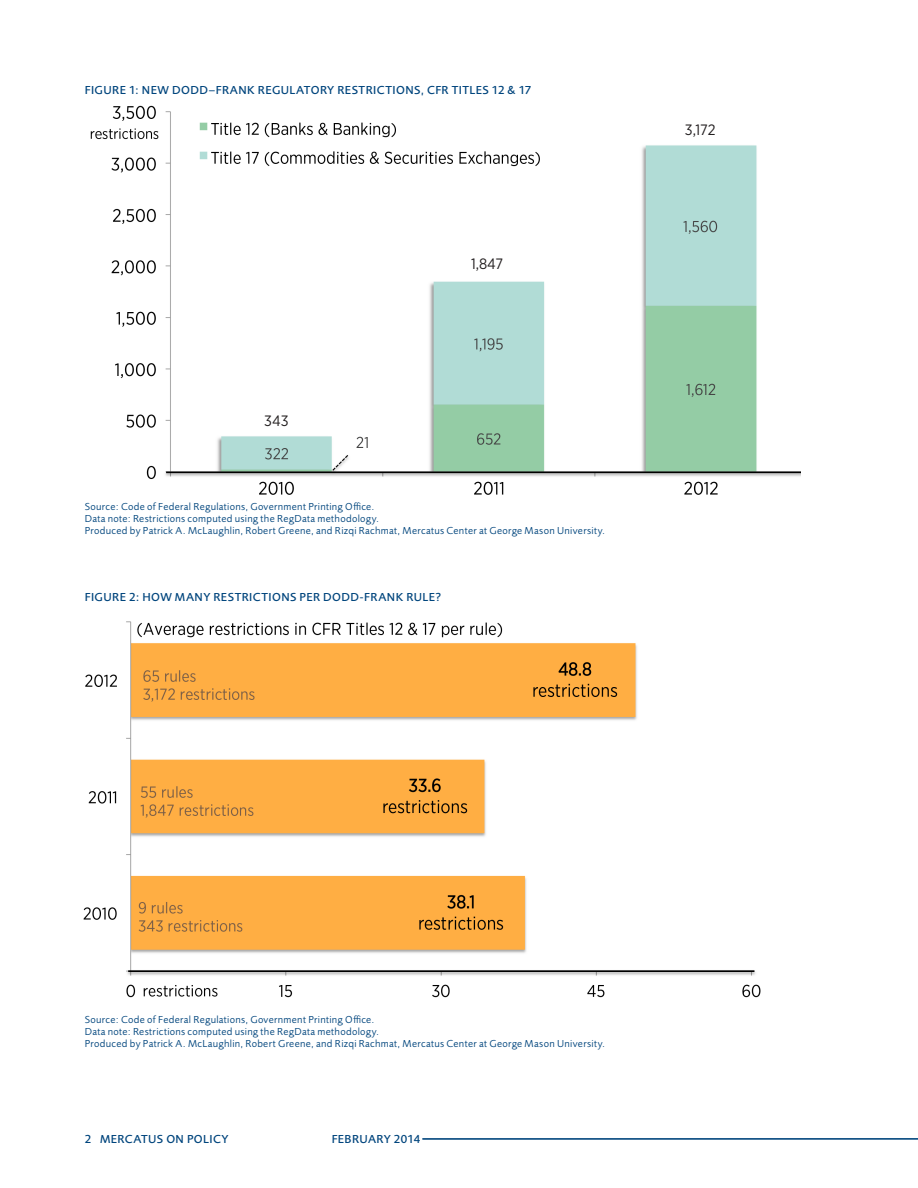
<style>
.page{position:relative;width:918px;height:1188px;background:#fff}
.page>*{position:absolute;margin:0;border:0;box-sizing:border-box;transform-origin:0 0}
.NOTES{font:15px "Gotham Narrow";color:#231f20}
.tabelheader_blue{font:500 12px "Foundry Sans";letter-spacing:.035em;color:#00457d}
.HEADER_IN_TEXT{font:500 12px "Foundry Sans";letter-spacing:.035em;color:#00457d}
.source{font:10.5px/12px "Foundry Sans";letter-spacing:.03em;color:#00457d}
</style>
<div class="page">
<hr style="left:422px;top:1138px;width:496px;height:1px;background:#00457d">
<hr style="left:422px;top:1139px;width:496px;height:1px;background:#00457d">
<img style="left:83px;top:621px;width:678px;height:377px">
<img style="left:90px;top:105px;width:711px;height:390px">
<div style="left:238px;top:407px;width:77px;height:26px;background:#fff"></div>
<div style="left:448px;top:250px;width:78px;height:25px;background:#fff"></div>
<div style="left:661px;top:116px;width:78px;height:26px;background:#fff"></div>
<p class="tabelheader_blue" style="left:85px;top:84px;width:448px">FIGURE 1: NEW DODD–FRANK REGULATORY RESTRICTIONS, CFR TITLES 12 &amp; 17</p>
<p class="NOTES" style="left:264px;top:411px;width:26px">343</p>
<p class="NOTES" style="left:471px;top:254px;width:34px">1,847</p>
<p class="source" style="left:85px;top:501px;width:522px">Source: Code of Federal Regulations, Government Printing Office.<br>Data note: Restrictions computed using the RegData methodology.<br>Produced by Patrick A. McLaughlin, Robert Greene, and Rizqi Rachmat, Mercatus Center at George Mason University.</p>
<p class="tabelheader_blue" style="left:85px;top:591px;width:358px">FIGURE 2: HOW MANY RESTRICTIONS PER DODD-FRANK RULE?</p>
<p class="NOTES" style="left:685px;top:121px;width:32px">3,172</p>
<p class="source" style="left:85px;top:1014px;width:522px">Source: Code of Federal Regulations, Government Printing Office.<br>Data note: Restrictions computed using the RegData methodology.<br>Produced by Patrick A. McLaughlin, Robert Greene, and Rizqi Rachmat, Mercatus Center at George Mason University.</p>
<p class="HEADER_IN_TEXT" style="left:85px;top:1133px;width:145px">2 MERCATUS ON POLICY</p>
<p class="HEADER_IN_TEXT" style="left:332px;top:1133px;width:90px">FEBRUARY 2014</p>
</div>
